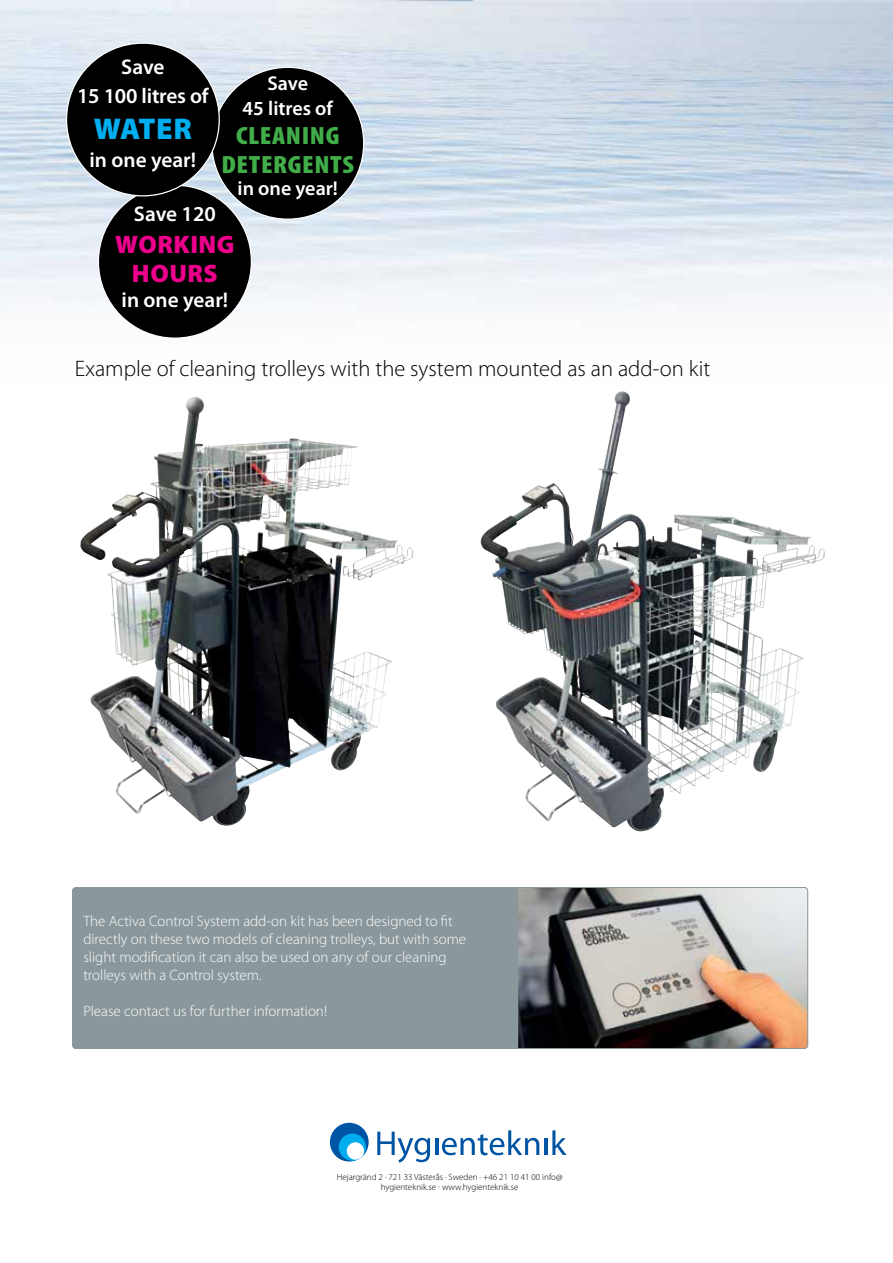
<style>
.page{position:relative;width:893px;height:1263px;background:#fff}
.page>*{position:absolute;margin:0;border:0;box-sizing:border-box;transform-origin:0 0}
.t1{font:900 30px "Myriad Pro";letter-spacing:-.005em;color:#00aeef}
.t2{font:900 25.35px/28.8px "Myriad Pro";letter-spacing:.02em;color:#ec008c;text-align:center}
.t3{font:900 condensed 25.05px/28.8px "Myriad Pro";letter-spacing:.02em;color:#41ad49;text-align:center;scale:1.13 1}
.t4{font:300 22.5px "Myriad Pro";color:#000}
.t5{font:600 21.3px/28.5px "Myriad Pro";letter-spacing:-.01em;color:#fff;text-align:center}
.t6{font:600 20.1px/25px "Myriad Pro";color:#fff;text-align:center}
.t7{font:300 15px/18px "Myriad Pro";color:#fff}
.t8{font:300 9px/10.8px "Myriad Pro";color:#000;text-align:center}
</style>
<div class="page">
<div style="left:72px;top:887px;width:736px;height:161px;background:#8a979b;border-radius:3px"></div>
<img style="left:518px;top:887px;width:290px;height:161px">
<div style="left:72px;top:887px;width:736px;height:162px;border:1px solid #8a979b;border-radius:3px"></div>
<img style="left:80px;top:397px;width:312px;height:429px">
<img style="left:480px;top:391px;width:324px;height:440px">
<div style="left:330px;top:1123px;width:39px;height:38px;background:#0054a4;border-radius:50%"></div>
<div style="left:339px;top:1133px;width:27px;height:28px;background:#00aeef;border-radius:50%"></div>
<svg style="left:377px;top:1131px;width:53px;height:31px"></svg>
<hr style="left:435px;top:1138px;width:3px;height:17px;background:#0054a4">
<svg style="left:442px;top:1130px;width:97px;height:25px"></svg>
<hr style="left:544px;top:1138px;width:3px;height:17px;background:#0054a4">
<svg style="left:552px;top:1130px;width:14px;height:25px"></svg>
<div style="left:347px;top:1142px;width:17px;height:18px;background:#fff;border-radius:50%"></div>
<div style="left:212px;top:67px;width:152px;height:152px;background:#000;border-radius:50%"></div>
<div style="left:98px;top:185px;width:153px;height:153px;background:#000;border-radius:50%"></div>
<div style="left:67px;top:43px;width:152px;height:153px;background:#000;border-radius:50%"></div>
<h3 class="t5" style="left:77px;top:52px;width:133px">Save<br>15 100 litres of</h3>
<h1 class="t1" style="left:94px;top:109px;width:100px">WATER</h1>
<h3 class="t5" style="left:90px;top:145px;width:108px">in one year!</h3>
<h3 class="t6" style="left:243px;top:70px;width:92px">Save<br>45 litres of</h3>
<h3 class="t3" style="left:222px;top:120px;width:119px">CLEANING<br>DETERGENTS</h3>
<h3 class="t6" style="left:238px;top:176px;width:102px">in one year!</h3>
<h3 class="t5" style="left:134px;top:199px;width:83px">Save 120</h3>
<h2 class="t2" style="left:115px;top:229px;width:121px">WORKING<br>HOURS</h2>
<h3 class="t5" style="left:122px;top:285px;width:108px">in one year!</h3>
<h3 class="t4" style="left:75px;top:355px;width:637px">Example of cleaning trolleys with the system mounted as an add-on kit</h3>
<p class="t7" style="left:83px;top:912px;width:384px">The Activa Control System add-on kit has been designed to fit directly on these two models of cleaning trolleys, but with some slight modification it can also be used on any of our cleaning trolleys with a Control system.</p>
<p class="t7" style="left:83px;top:1002px;width:245px">Please contact us for further information!</p>
<p class="t8" style="left:337px;top:1171px;width:227px">Hejargränd 2 · 721 33 Västerås · Sweden · +46 21 10 41 00 info@ hygienteknik.se · www.hygienteknik.se</p>
</div>
